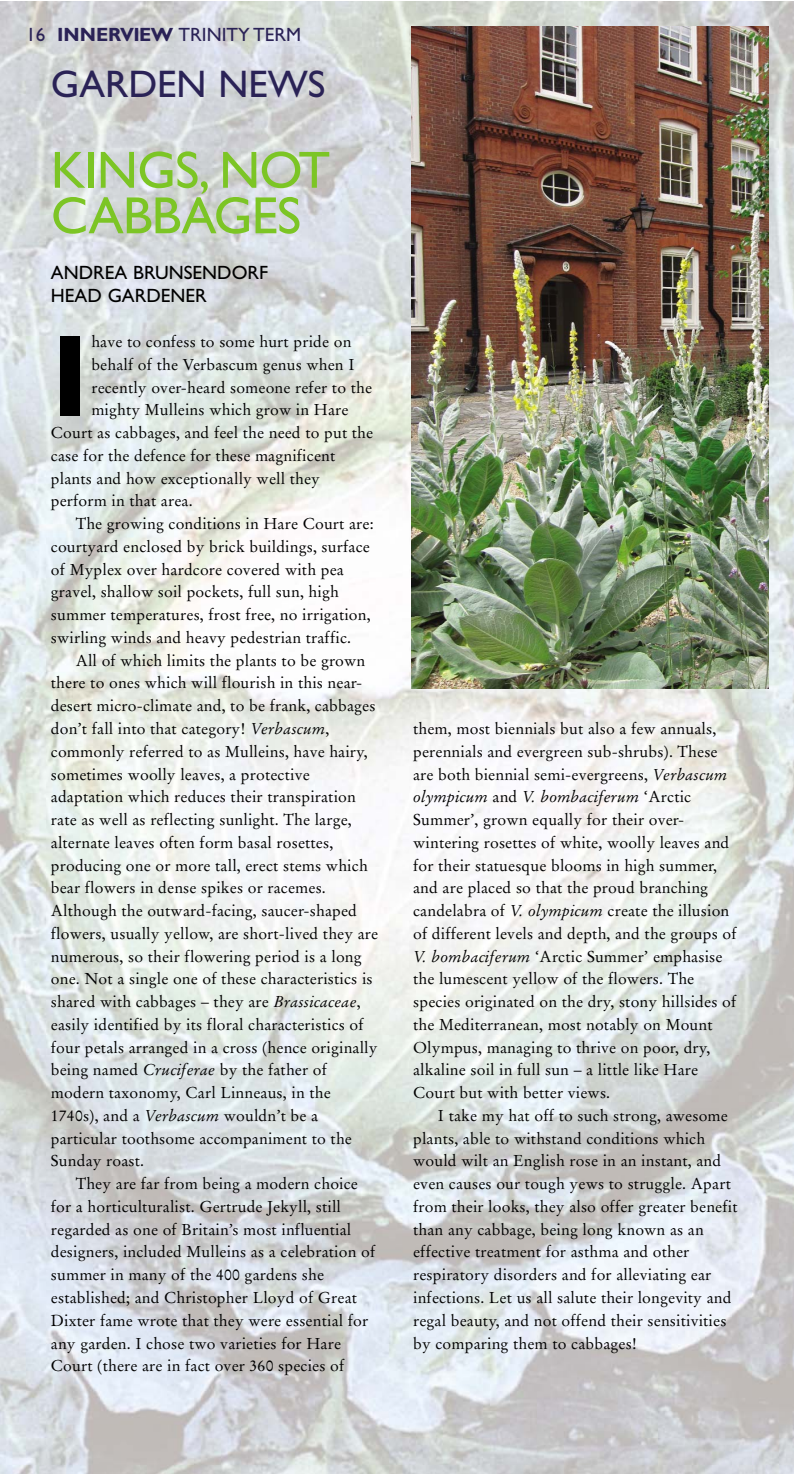
<style>
.page{position:relative;width:794px;height:1474px;background:#fff}
.page>*{position:absolute;margin:0;border:0;box-sizing:border-box;transform-origin:0 0}
.t1{font:700 116.2px "Gill Sans CE";color:#000}
.t2{font:52.5px/45.5px "Gill Sans CE";letter-spacing:-.015em;color:#7cc525}
.t3{font:38.5px "Gill Sans CE";color:#2a2256}
.t4{font:19.25px/22.8px "Gill Sans CE";color:#000}
.t5{font:19.25px "Gill Sans CE";color:#2a2256}
.t6{font:15.75px/22.8px "Stempel Garamond";letter-spacing:.01em;color:#000}
.s1{font-weight:700}
.s2{font-style:italic}
</style>
<div class="page">
<img style="left:0;top:2px;width:793px;height:1471px">
<img style="left:411px;top:26px;width:357px;height:662px">
<p class="t5" style="left:26px;top:27px;width:277px">16 <span class="s1">INNERVIEW</span> TRINITY TERM</p>
<h3 class="t3" style="left:51px;top:69px;width:276px">GARDEN NEWS</h3>
<h2 class="t2" style="left:51px;top:152px;width:281px">KINGS, NOT<br>CABBAGES</h2>
<p class="t4" style="left:51px;top:263px;width:219px">ANDREA BRUNSENDORF<br>HEAD GARDENER</p>
<h1 class="t1" style="left:51px;top:331px;width:40px">I</h1>
<p class="t6" style="left:91px;top:332px;width:261px">have to confess to some hurt pride on</p>
<p class="t6" style="left:91px;top:354px;width:265px">behalf of the Verbascum genus when I</p>
<p class="t6" style="left:91px;top:377px;width:282px">recently over-heard someone refer to the</p>
<p class="t6" style="left:91px;top:400px;width:258px">mighty Mulleins which grow in Hare</p>
<p class="t6" style="left:51px;top:423px;width:324px">Court as cabbages, and feel the need to put the</p>
<p class="t6" style="left:51px;top:445px;width:286px">case for the defence for these magnificent</p>
<p class="t6" style="left:51px;top:468px;width:270px">plants and how exceptionally well they</p>
<p class="t6" style="left:51px;top:491px;width:143px">perform in that area.</p>
<p class="t6" style="left:76px;top:514px;width:299px">The growing conditions in Hare Court are:</p>
<p class="t6" style="left:51px;top:536px;width:320px">courtyard enclosed by brick buildings, surface</p>
<p class="t6" style="left:51px;top:559px;width:294px">of Myplex over hardcore covered with pea</p>
<p class="t6" style="left:51px;top:582px;width:289px">gravel, shallow soil pockets, full sun, high</p>
<p class="t6" style="left:51px;top:605px;width:321px">summer temperatures, frost free, no irrigation,</p>
<p class="t6" style="left:51px;top:627px;width:302px">swirling winds and heavy pedestrian traffic.</p>
<p class="t6" style="left:76px;top:650px;width:291px">All of which limits the plants to be grown</p>
<p class="t6" style="left:51px;top:673px;width:313px">there to ones which will flourish in this near-</p>
<p class="t6" style="left:51px;top:696px;width:326px">desert micro-climate and, to be frank, cabbages</p>
<p class="t6" style="left:51px;top:718px;width:280px">don’t fall into that category! <span class="s2">Verbascum</span>,</p>
<p class="t6" style="left:51px;top:741px;width:318px">commonly referred to as Mulleins, have hairy,</p>
<p class="t6" style="left:51px;top:764px;width:260px">sometimes woolly leaves, a protective</p>
<p class="t6" style="left:51px;top:787px;width:306px">adaptation which reduces their transpiration</p>
<p class="t6" style="left:51px;top:809px;width:302px">rate as well as reflecting sunlight. The large,</p>
<p class="t6" style="left:51px;top:832px;width:284px">alternate leaves often form basal rosettes,</p>
<p class="t6" style="left:51px;top:855px;width:318px">producing one or more tall, erect stems which</p>
<p class="t6" style="left:51px;top:878px;width:276px">bear flowers in dense spikes or racemes.</p>
<p class="t6" style="left:51px;top:900px;width:307px">Although the outward-facing, saucer-shaped</p>
<p class="t6" style="left:51px;top:923px;width:329px">flowers, usually yellow, are short-lived they are</p>
<p class="t6" style="left:51px;top:946px;width:312px">numerous, so their flowering period is a long</p>
<p class="t6" style="left:51px;top:969px;width:323px">one. Not a single one of these characteristics is</p>
<p class="t6" style="left:51px;top:991px;width:311px">shared with cabbages – they are <span class="s2">Brassicaceae</span>,</p>
<p class="t6" style="left:51px;top:1014px;width:314px">easily identified by its floral characteristics of</p>
<p class="t6" style="left:51px;top:1037px;width:328px">four petals arranged in a cross (hence originally</p>
<p class="t6" style="left:51px;top:1060px;width:278px">being named <span class="s2">Cruciferae</span> by the father of</p>
<p class="t6" style="left:51px;top:1082px;width:281px">modern taxonomy, Carl Linneaus, in the</p>
<p class="t6" style="left:51px;top:1105px;width:269px">1740s), and a <span class="s2">Verbascum</span> wouldn’t be a</p>
<p class="t6" style="left:51px;top:1128px;width:302px">particular toothsome accompaniment to the</p>
<p class="t6" style="left:51px;top:1151px;width:95px">Sunday roast.</p>
<p class="t6" style="left:76px;top:1173px;width:284px">They are far from being a modern choice</p>
<p class="t6" style="left:51px;top:1196px;width:292px">for a horticulturalist. Gertrude Jekyll, still</p>
<p class="t6" style="left:51px;top:1219px;width:302px">regarded as one of Britain’s most influential</p>
<p class="t6" style="left:51px;top:1242px;width:326px">designers, included Mulleins as a celebration of</p>
<p class="t6" style="left:51px;top:1264px;width:275px">summer in many of the 400 gardens she</p>
<p class="t6" style="left:51px;top:1287px;width:308px">established; and Christopher Lloyd of Great</p>
<p class="t6" style="left:51px;top:1310px;width:319px">Dixter fame wrote that they were essential for</p>
<p class="t6" style="left:51px;top:1333px;width:292px">any garden. I chose two varieties for Hare</p>
<p class="t6" style="left:51px;top:1355px;width:295px">Court (there are in fact over 360 species of</p>
<p class="t6" style="left:413px;top:718px;width:325px">them, most biennials but also a few annuals, perennials and evergreen sub-shrubs). These are both biennial semi-evergreens, <span class="s2">Verbascum olympicum</span> and <span class="s2">V. bombaciferum</span> ‘Arctic Summer’, grown equally for their over&shy;wintering rosettes of white, woolly leaves and for their statuesque blooms in high summer, and are placed so that the proud branching candelabra of <span class="s2">V. olympicum</span> create the illusion of different levels and depth, and the groups of <span class="s2">V. bombaciferum</span> ‘Arctic Summer’ emphasise the lumescent yellow of the flowers. The species originated on the dry, stony hillsides of the Mediterranean, most notably on Mount Olympus, managing to thrive on poor, dry, alkaline soil in full sun – a little like Hare Court but with better views.</p>
<p class="t6" style="left:413px;top:1105px;width:326px;text-indent:25px">I take my hat off to such strong, awesome plants, able to withstand conditions which would wilt an English rose in an instant, and even causes our tough yews to struggle. Apart from their looks, they also offer greater benefit than any cabbage, being long known as an effective treatment for asthma and other respiratory disorders and for alleviating ear infections. Let us all salute their longevity and regal beauty, and not offend their sensitivities by comparing them to cabbages!</p>
</div>
